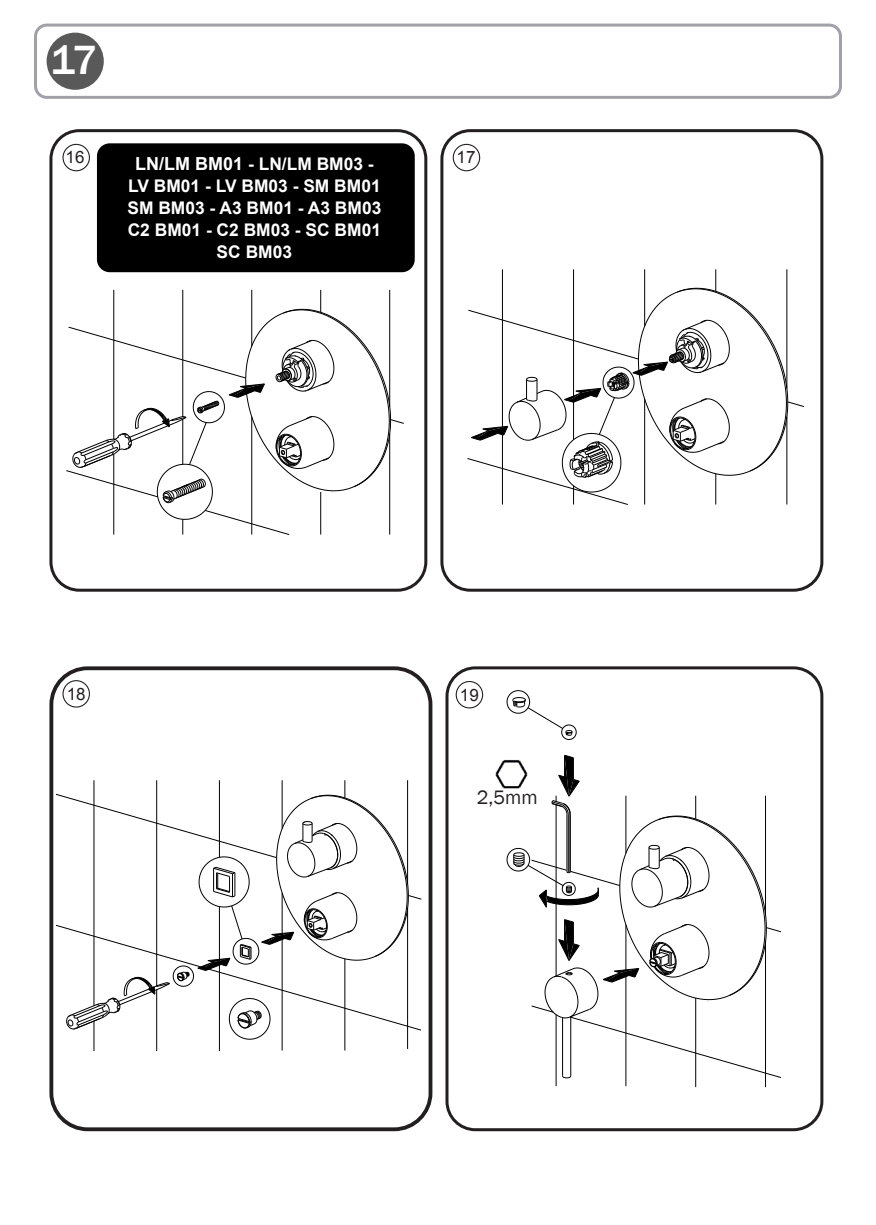
<style>
.page{position:relative;width:876px;height:1225px;background:#fff}
.page>*{position:absolute;margin:0;border:0;box-sizing:border-box;transform-origin:0 0}
.t1{font:500 42px "Franklin Gothic";color:#fff}
.t2{font:20px "Franklin Gothic";color:#231f20}
.t3{font:700 17.4px/22px "Arial";color:#fff;text-align:center}
.t4{font:17px "Arial";color:#231f20}
.s1{font-size:18px}
</style>
<div class="page">
<div style="left:34px;top:24px;width:808px;height:75px;border:3px solid #a1a1a8;border-radius:11px"></div>
<div style="left:47px;top:33px;width:57px;height:57px;background:#595959;border-radius:50%"></div>
<div style="left:445px;top:666px;width:378px;height:465px;border:3px solid #231f20;border-radius:28px"></div>
<div style="left:49px;top:666px;width:383px;height:465px;border:4px solid #231f20;border-radius:36px"></div>
<hr style="left:407px;top:908px;width:1px;height:141px;background:#000">
<hr style="left:344px;top:958px;width:1px;height:92px;background:#000">
<hr style="left:282px;top:893px;width:1px;height:157px;background:#000">
<hr style="left:219px;top:906px;width:1px;height:145px;background:#000">
<svg style="left:56px;top:780px;width:366px;height:259px"></svg>
<hr style="left:156px;top:989px;width:1px;height:62px;background:#000">
<hr style="left:94px;top:1021px;width:1px;height:30px;background:#000">
<hr style="left:765px;top:942px;width:1px;height:145px;background:#000">
<hr style="left:695px;top:998px;width:1px;height:89px;background:#000">
<hr style="left:626px;top:924px;width:1px;height:162px;background:#000">
<svg style="left:506px;top:690px;width:71px;height:50px"></svg>
<svg style="left:506px;top:755px;width:275px;height:323px"></svg>
<hr style="left:556px;top:1014px;width:1px;height:72px;background:#000">
<hr style="left:556px;top:805px;width:1px;height:171px;background:#000">
<div style="left:62px;top:680px;width:28px;height:27px;border:1px solid #231f20;border-radius:50%"></div>
<div style="left:456px;top:681px;width:27px;height:27px;border:1px solid #231f20;border-radius:50%"></div>
<img style="left:495px;top:759px;width:35px;height:31px">
<div style="left:49px;top:129px;width:378px;height:462px;border:3px solid #231f20;border-radius:28px"></div>
<div style="left:440px;top:129px;width:383px;height:462px;border:3px solid #231f20;border-radius:28px"></div>
<svg style="left:66px;top:290px;width:338px;height:245px"></svg>
<svg style="left:467px;top:269px;width:337px;height:236px"></svg>
<div style="left:62px;top:144px;width:28px;height:27px;border:1px solid #231f20;border-radius:50%"></div>
<div style="left:453px;top:144px;width:27px;height:27px;border:1px solid #231f20;border-radius:50%"></div>
<div style="left:98px;top:145px;width:315px;height:126px;background:#000001;border-radius:11px"></div>
<div style="left:97px;top:143px;width:318px;height:129px;border:3px solid #000001;border-radius:11px"></div>
<h1 class="t1" style="left:50px;top:34px;width:48px">17</h1>
<p class="t4" style="left:66px;top:146px;width:20px">16</p>
<p class="t4" style="left:457px;top:146px;width:20px">17</p>
<p class="t3" style="left:127px;top:153px;width:255px"><span class="s1">LN/LM BM01</span> - LN/LM BM03 -<br>LV BM01 - LV BM03 - SM BM01<br>SM BM03 - A3 BM01 - A3 BM03<br>C2 BM01 - C2 BM03 - SC BM01<br>SC BM03</p>
<p class="t4" style="left:67px;top:683px;width:20px">18</p>
<p class="t4" style="left:460px;top:683px;width:20px">19</p>
<p class="t2" style="left:477px;top:785px;width:62px">2,5mm</p>
</div>
